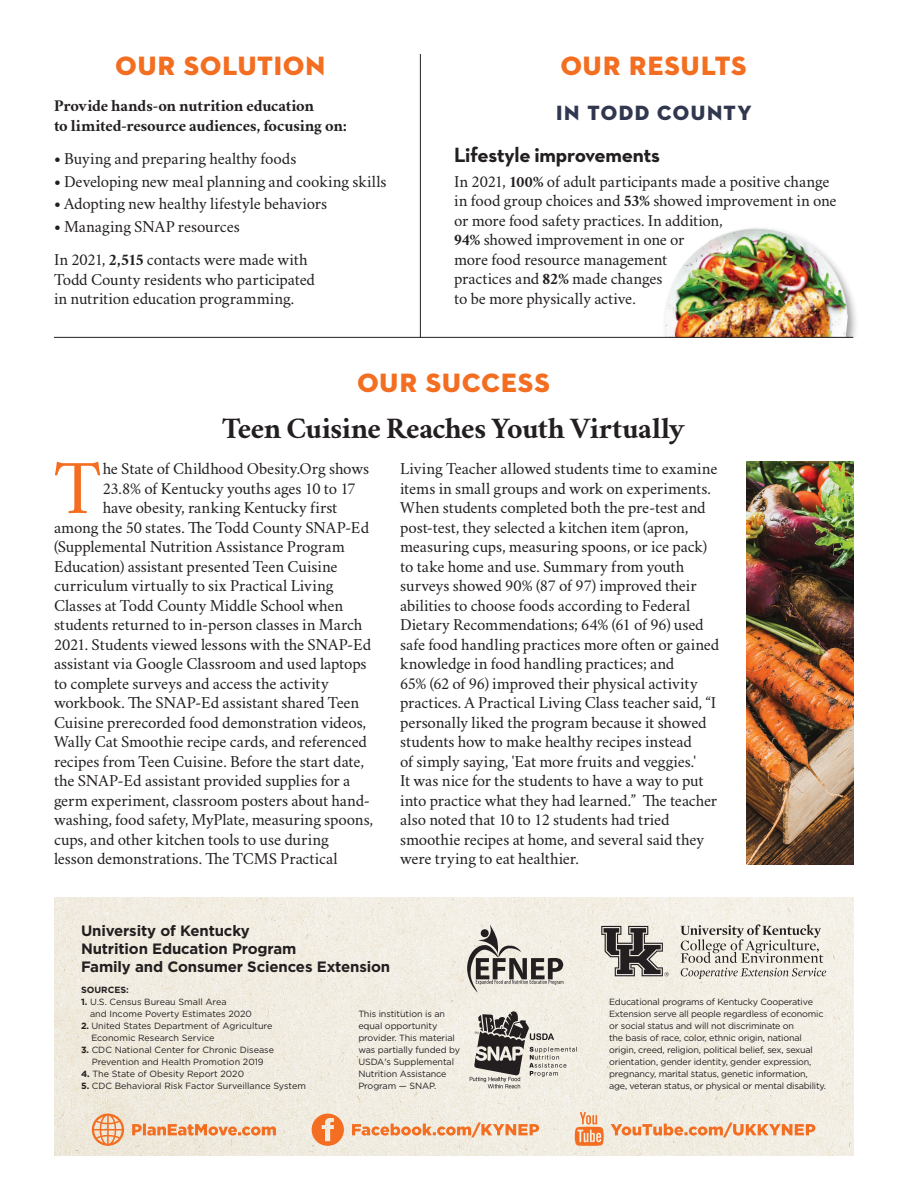
<style>
.page{position:relative;width:918px;height:1188px;background:#fff}
.page>*{position:absolute;margin:0;border:0;box-sizing:border-box;transform-origin:0 0}
.Body{font:75.45px "Crimson";color:#f36e21}
.Headline{font:700 30px "Crimson";letter-spacing:-.02em;color:#231f20}
.Section_Heading{font:27px "Neutraface 2 Display Titling";letter-spacing:.04em;color:#f36e21}
.Subhead{font:700 21px "Neutraface 2 Text";letter-spacing:-.015em;color:#231f20}
.Body_Front{font:21px "Neutraface 2 Display Titling";letter-spacing:.075em;color:#31374e}
.Body-2{font:16.5px/19.5px "Crimson";letter-spacing:-.01em;color:#231f20}
.Body_Front-2{font:16.5px/19.5px "Crimson";letter-spacing:-.01em;color:#231f20}
.Body_Front-3{font:700 16.5px/19.5px "Crimson";letter-spacing:-.01em;color:#231f20}
.Credit_box_heading{font:700 15px "Gotham";letter-spacing:-.01em;color:#231f20}
.Sources{font:9px/12px "Gotham";letter-spacing:-.02em;color:#231f20}
.Sources-2{font:9px/12px "Gotham";color:#231f20}
.Sources-3{font:700 9px "Gotham";color:#231f20}
.s1{font-weight:700}
</style>
<div class="page">
<img style="left:54px;top:897px;width:799px;height:259px">
<img style="left:663px;top:227px;width:193px;height:110px">
<hr style="left:420px;top:54px;width:1px;height:283px;background:#231f20">
<hr style="left:54px;top:337px;width:799px;height:1px;background:#231f20">
<svg style="left:601px;top:926px;width:68px;height:50px;background:#8d8984"></svg>
<svg style="left:680px;top:924px;width:146px;height:55px;background:#cfcbc3"></svg>
<svg style="left:312px;top:1114px;width:32px;height:32px"></svg>
<svg style="left:352px;top:1123px;width:187px;height:14px;background:#f1b791"></svg>
<svg style="left:132px;top:1124px;width:144px;height:12px;background:#f0ab7e"></svg>
<svg style="left:92px;top:1114px;width:32px;height:32px"></svg>
<svg style="left:611px;top:1123px;width:204px;height:14px;background:#f1b891"></svg>
<svg style="left:575px;top:1112px;width:29px;height:34px"></svg>
<svg style="left:470px;top:1011px;width:107px;height:77px;background:#b7b3ac"></svg>
<svg style="left:467px;top:924px;width:96px;height:68px;background:#bebab3"></svg>
<img style="left:746px;top:462px;width:107px;height:402px">
<p class="Section_Heading" style="left:115px;top:49px;width:211px">OUR SOLUTION</p>
<p class="Section_Heading" style="left:561px;top:49px;width:187px">OUR RESULTS</p>
<p class="Body_Front-3" style="left:54px;top:96px;width:295px">Provide hands-on nutrition education<br>to limited-resource audiences, focusing on:</p>
<p class="Body_Front-2" style="left:54px;top:148px;width:244px"><span class="s1">•</span> Buying and preparing healthy foods</p>
<p class="Body_Front-2" style="left:54px;top:170px;width:334px"><span class="s1">•</span> Developing new meal planning and cooking skills</p>
<p class="Body_Front-2" style="left:54px;top:193px;width:275px"><span class="s1">•</span> Adopting new healthy lifestyle behaviors</p>
<p class="Body_Front-2" style="left:54px;top:216px;width:187px"><span class="s1">•</span> Managing SNAP resources</p>
<p class="Body_Front-2" style="left:54px;top:249px;width:263px">In 2021, <span class="s1">2,515</span> contacts were made with<br>Todd County residents who participated in nutrition education programming.</p>
<p class="Body_Front" style="left:556px;top:99px;width:197px">IN TODD COUNTY</p>
<p class="Subhead" style="left:454px;top:142px;width:207px">Lifestyle improvements</p>
<p class="Body_Front-2" style="left:454px;top:171px;width:384px">In 2021, <span class="s1">100%</span> of adult participants made a positive change in food group choices and <span class="s1">53%</span> showed improvement in one or more food safety practices. In addition,<br><span class="s1">94%</span> showed improvement in one or<br>more food resource management<br>practices and <span class="s1">82%</span> made changes<br>to be more physically active.</p>
<p class="Section_Heading" style="left:357px;top:366px;width:194px">OUR SUCCESS</p>
<p class="Headline" style="left:222px;top:406px;width:464px">Teen Cuisine Reaches Youth Virtually</p>
<p class="Body" style="left:54px;top:437px;width:49px">T</p>
<p class="Body-2" style="left:103px;top:458px;width:268px">he State of Childhood Obesity.Org shows</p>
<p class="Body-2" style="left:103px;top:477px;width:254px">23.8% of Kentucky youths ages 10 to 17</p>
<p class="Body-2" style="left:103px;top:497px;width:236px">have obesity, ranking Kentucky first</p>
<p class="Body-2" style="left:54px;top:516px;width:317px">among the 50 states. The Todd County SNAP-Ed</p>
<p class="Body-2" style="left:54px;top:536px;width:292px">(Supplemental Nutrition Assistance Program</p>
<p class="Body-2" style="left:54px;top:555px;width:285px">Education) assistant presented Teen Cuisine</p>
<p class="Body-2" style="left:54px;top:575px;width:281px">curriculum virtually to six Practical Living</p>
<p class="Body-2" style="left:54px;top:594px;width:291px">Classes at Todd County Middle School when</p>
<p class="Body-2" style="left:54px;top:614px;width:310px">students returned to in-person classes in March</p>
<p class="Body-2" style="left:54px;top:633px;width:319px">2021. Students viewed lessons with the SNAP-Ed</p>
<p class="Body-2" style="left:54px;top:653px;width:314px">assistant via Google Classroom and used laptops</p>
<p class="Body-2" style="left:54px;top:672px;width:276px">to complete surveys and access the activity</p>
<p class="Body-2" style="left:54px;top:692px;width:307px">workbook. The SNAP-Ed assistant shared Teen</p>
<p class="Body-2" style="left:54px;top:711px;width:314px">Cuisine prerecorded food demonstration videos,</p>
<p class="Body-2" style="left:54px;top:731px;width:315px">Wally Cat Smoothie recipe cards, and referenced</p>
<p class="Body-2" style="left:54px;top:750px;width:312px">recipes from Teen Cuisine. Before the start date,</p>
<p class="Body-2" style="left:54px;top:770px;width:298px">the SNAP-Ed assistant provided supplies for a</p>
<p class="Body-2" style="left:54px;top:789px;width:318px">germ experiment, classroom posters about hand-</p>
<p class="Body-2" style="left:54px;top:809px;width:321px">washing, food safety, MyPlate, measuring spoons,</p>
<p class="Body-2" style="left:54px;top:828px;width:276px">cups, and other kitchen tools to use during</p>
<p class="Body-2" style="left:54px;top:848px;width:285px">lesson demonstrations. The TCMS Practical</p>
<p class="Body-2" style="left:400px;top:458px;width:321px">Living Teacher allowed students time to examine items in small groups and work on experiments.<br>When students completed both the pre-test and post-test, they selected a kitchen item (apron, measuring cups, measuring spoons, or ice pack) to take home and use. Summary from youth surveys showed 90% (87 of 97) improved their abilities to choose foods according to Federal Dietary Recommendations; 64% (61 of 96) used safe food handling practices more often or gained knowledge in food handling practices; and<br>65% (62 of 96) improved their physical activity practices. A Practical Living Class teacher said, “I personally liked the program because it showed students how to make healthy recipes instead<br>of simply saying, 'Eat more fruits and veggies.'<br>It was nice for the students to have a way to put into practice what they had learned.” The teacher also noted that 10 to 12 students had tried smoothie recipes at home, and several said they were trying to eat healthier.</p>
<p class="Credit_box_heading" style="left:81px;top:921px;width:170px">University of Kentucky</p>
<p class="Credit_box_heading" style="left:81px;top:939px;width:217px">Nutrition Education Program</p>
<p class="Credit_box_heading" style="left:81px;top:957px;width:311px">Family and Consumer Sciences Extension</p>
<p class="Sources" style="left:358px;top:1007px;width:103px">This institution is an equal opportunity provider. This material was partially funded by<br>USDA's Supplemental<br>Nutrition Assistance<br>Program — SNAP.</p>
<p class="Sources-3" style="left:81px;top:984px;width:49px">SOURCES:</p>
<p class="Sources-2" style="left:90px;top:996px;width:163px;text-indent:-9px"><span class="s1">1.</span> U.S. Census Bureau Small Area<br>and Income Poverty Estimates 2020</p>
<p class="Sources-2" style="left:91px;top:1020px;width:183px;text-indent:-10px"><span class="s1">2.</span> United States Department of Agriculture<br>Economic Research Service</p>
<p class="Sources-2" style="left:81px;top:1044px;width:195px;text-align:center"><span class="s1">3.</span> CDC National Center for Chronic Disease<br>Prevention and Health Promotion 2019</p>
<p class="Sources-2" style="left:81px;top:1068px;width:165px"><span class="s1">4.</span> The State of Obesity Report 2020</p>
<p class="Sources-2" style="left:81px;top:1080px;width:226px"><span class="s1">5.</span> CDC Behavioral Risk Factor Surveillance System</p>
<p class="Sources" style="left:609px;top:996px;width:219px">Educational programs of Kentucky Cooperative Extension serve all people regardless of economic or social status and will not discriminate on<br>the basis of race, color, ethnic origin, national origin, creed, religion, political belief, sex, sexual orientation, gender identity, gender expression, pregnancy, marital status, genetic information, age, veteran status, or physical or mental disability.</p>
</div>
